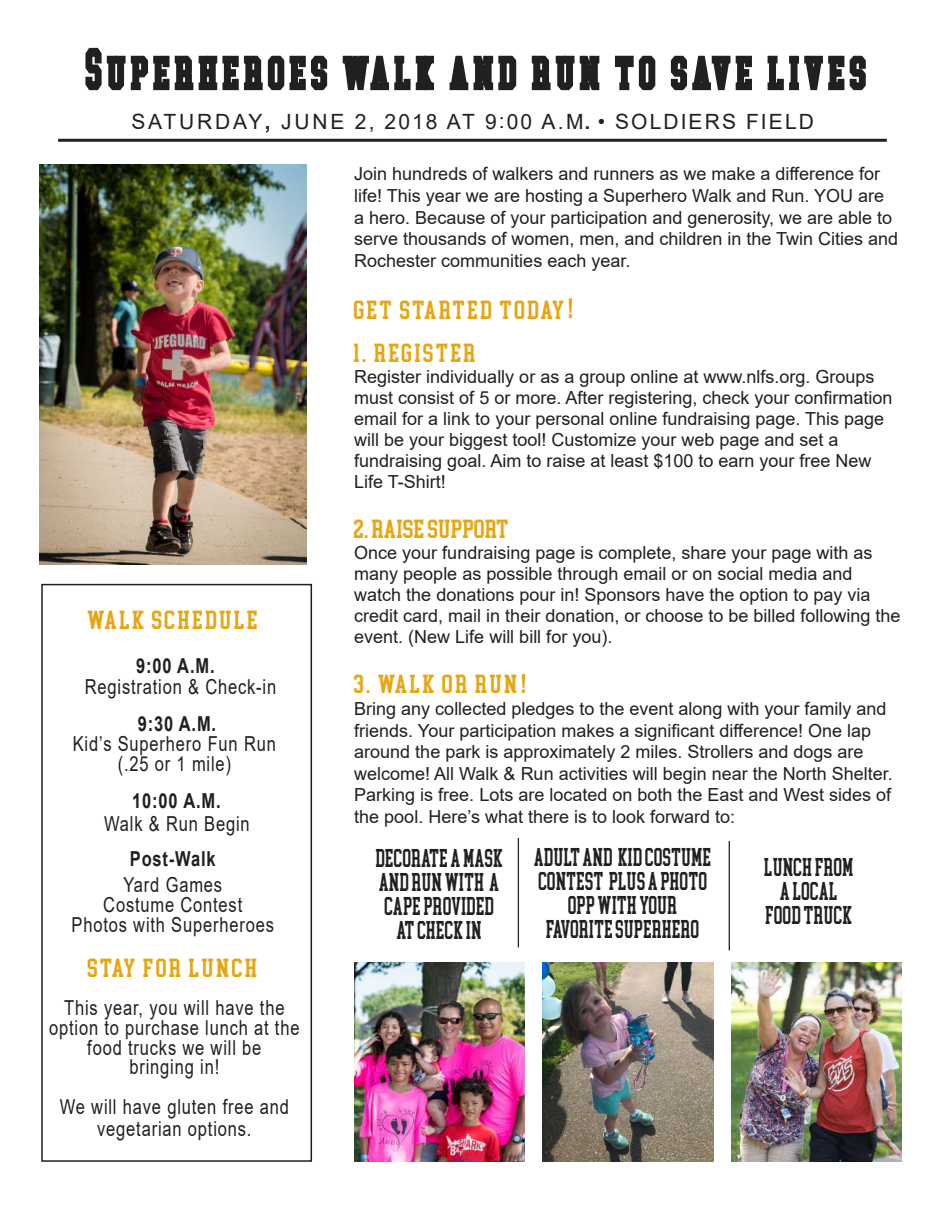
<style>
.page{position:relative;width:945px;height:1215px;background:#fff}
.page>*{position:absolute;margin:0;border:0;box-sizing:border-box;transform-origin:0 0}
.t1{font:35.7px "College Block 2.0";letter-spacing:.2em;color:#221f1f;scale:.84 1}
.t2{font:21px "College Block 2.0";letter-spacing:.1em;color:#e6a613}
.t3{font:21px "Arial";letter-spacing:.1em;color:#221f1f}
.t4{font:21px "College Block 2.0";color:#e6a613}
.t5{font:20.7px/19.8px "Arial";letter-spacing:.05em;color:#221f1f;text-align:center;scale:.8 1}
.t6{font:20.7px/24px "College Block 2.0";letter-spacing:.01em;color:#221f1f;text-align:center;scale:.8 1}
.t7{font:700 20.7px "Arial";letter-spacing:.05em;color:#221f1f;scale:.8 1}
.t8{font:18px/21px "Arial";color:#221f1f}
.s1{font-size:44.7px}
.s2{font-weight:700}
.s3{font-family:"College Block 2.0"}
.s4{font-family:"Arial";font-weight:700;font-size:27.3px}
.s5{font-family:"Arial";font-weight:700;font-size:26.25px}
</style>
<div class="page">
<svg style="left:85px;top:47px;width:243px;height:44px"></svg>
<svg style="left:342px;top:55px;width:92px;height:36px"></svg>
<svg style="left:449px;top:55px;width:68px;height:36px"></svg>
<svg style="left:531px;top:55px;width:69px;height:36px"></svg>
<svg style="left:614px;top:55px;width:42px;height:36px"></svg>
<svg style="left:670px;top:55px;width:82px;height:36px"></svg>
<svg style="left:767px;top:55px;width:99px;height:36px"></svg>
<div style="left:41px;top:584px;width:271px;height:578px;border:2px solid #221f1f"></div>
<hr style="left:58px;top:139px;width:829px;height:3px;background:#221f1f">
<hr style="left:729px;top:841px;width:1px;height:109px;background:#221f1f">
<hr style="left:518px;top:838px;width:1px;height:109px;background:#221f1f">
<img style="left:354px;top:963px;width:171px;height:199px">
<img style="left:543px;top:963px;width:170px;height:199px">
<img style="left:732px;top:963px;width:170px;height:199px">
<img style="left:40px;top:165px;width:266px;height:400px">
<h1 class="t1" style="left:87px;top:55px;width:929px"><span class="s1">S</span>UPERHEROES WALK AND RUN TO SAVE LIVES</h1>
<p class="t3" style="left:131px;top:112px;width:684px">SATURDAY<span class="s2">,</span> JUNE 2, 2018 AT 9:00 A.M<span class="s3">.</span> • SOLDIERS FIELD</p>
<p class="t8" style="left:354px;top:163px;width:545px;line-height:21.6px">Join hundreds of walkers and runners as we make a difference for life! This year we are hosting a Superhero Walk and Run. YOU are a hero. Because of your participation and generosity, we are able to serve thousands of women, men, and children in the Twin Cities and Rochester communities each year.</p>
<p class="t2" style="left:88px;top:609px;width:172px">WALK SCHEDULE</p>
<p class="t7" style="left:136px;top:657px;width:100px">9:00 A.M.</p>
<p class="t5" style="left:85px;top:678px;width:241px">Registration &amp; Check-in</p>
<p class="t7" style="left:138px;top:715px;width:100px">9:30 A.M.</p>
<p class="t5" style="left:73px;top:735px;width:255px">Kid’s Superhero Fun Run (.25 or 1 mile)</p>
<p class="t7" style="left:132px;top:792px;width:112px">10:00 A.M.</p>
<p class="t5" style="left:104px;top:815px;width:184px">Walk &amp; Run Begin</p>
<p class="t7" style="left:130px;top:850px;width:109px">Post-Walk</p>
<p class="t5" style="left:72px;top:877px;width:255px">Yard Games<br>Costume Contest<br>Photos with Superheroes</p>
<p class="t2" style="left:88px;top:958px;width:172px">STAY FOR LUNCH</p>
<p class="t5" style="left:49px;top:999px;width:314px">This year, you will have the option to purchase lunch at the food trucks we will be<br>bringing in!</p>
<p class="t5" style="left:60px;top:1097px;width:288px;line-height:21.6px">We will have gluten free and vegetarian options.</p>
<p class="t2" style="left:354px;top:300px;width:221px">GET STARTED TODAY<span class="s4">!</span></p>
<p class="t2" style="left:354px;top:342px;width:124px">1. REGISTER</p>
<p class="t8" style="left:354px;top:367px;width:540px">Register individually or as a group online at www.nlfs.org. Groups must consist of 5 or more. After registering, check your confirmation email for a link to your personal online fundraising page. This page will be your biggest tool! Customize your web page and set a fundraising goal. Aim to raise at least $100 to earn your free New Life T-Shirt!</p>
<p class="t4" style="left:354px;top:518px;width:157px">2. RAISE SUPPORT</p>
<p class="t8" style="left:354px;top:543px;width:548px">Once your fundraising page is complete, share your page with as many people as possible through email or on social media and watch the donations pour in! Sponsors have the option to pay via credit card, mail in their donation, or choose to be billed following the event. (New Life will bill for you).</p>
<p class="t2" style="left:354px;top:674px;width:174px">3. WALK OR RUN<span class="s5">!</span></p>
<p class="t8" style="left:354px;top:699px;width:540px;line-height:21.6px">Bring any collected pledges to the event along with your family and friends. Your participation makes a significant difference! One lap around the park is approximately 2 miles. Strollers and dogs are welcome! All Walk &amp; Run activities will begin near the North Shelter.<br>Parking is free. Lots are located on both the East and West sides of the pool. Here’s what there is to look forward to:</p>
<p class="t6" style="left:376px;top:848px;width:161px">DECORATE A MASK<br>AND RUN WITH A<br>CAPE PROVIDED<br>AT CHECK IN</p>
<p class="t6" style="left:535px;top:847px;width:223px">ADULT AND KID COSTUME<br>CONTEST PLUS A PHOTO<br>OPP WITH YOUR<br>FAVORITE SUPERHERO</p>
<p class="t6" style="left:765px;top:857px;width:113px">LUNCH FROM<br>A LOCAL<br>FOOD TRUCK</p>
</div>
